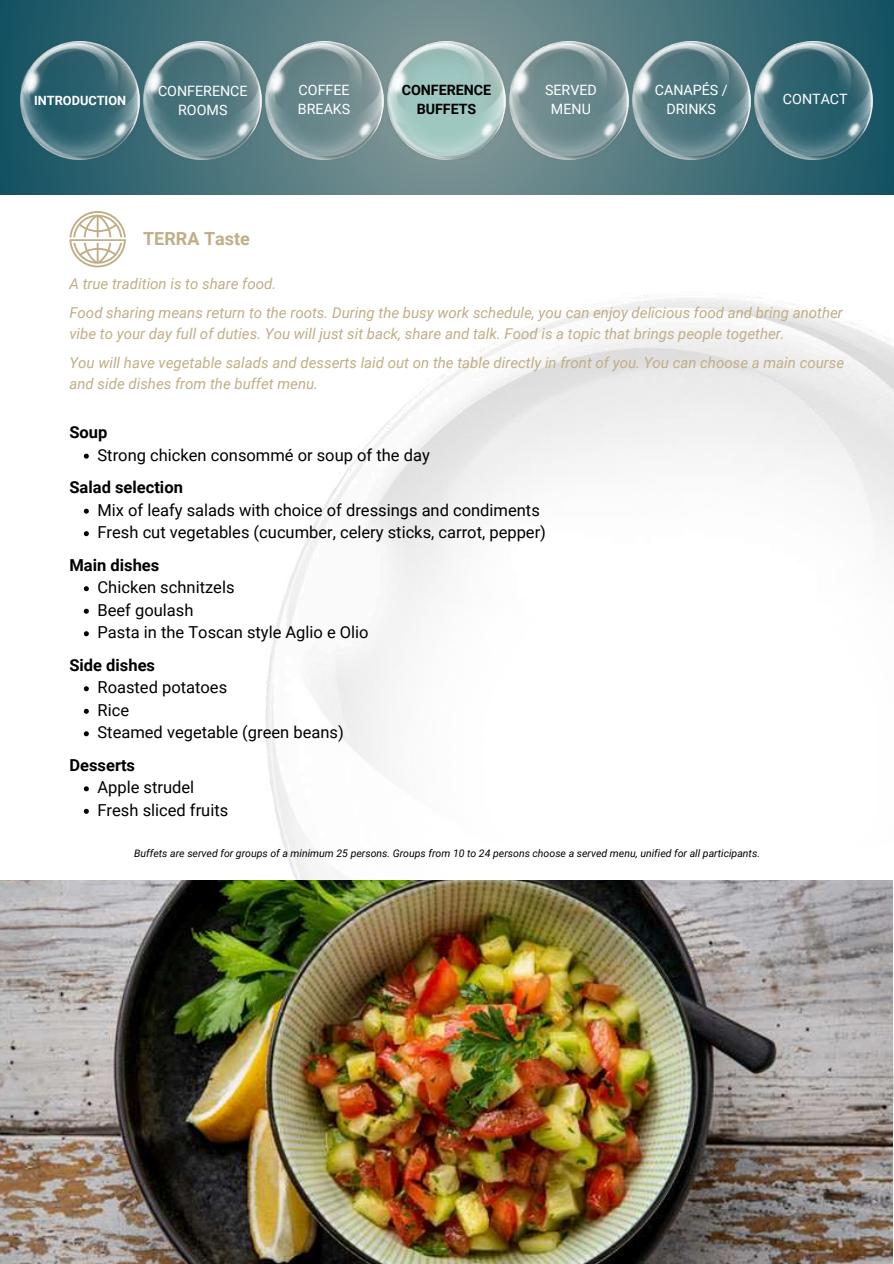
<style>
.page{position:relative;width:894px;height:1264px;background:#fff}
.page>*{position:absolute;margin:0;border:0;box-sizing:border-box;transform-origin:0 0}
.t1{font:700 18px "Roboto";color:#c0ae87}
.t2{font:16.5px/22.5px "Roboto";color:#000}
.t3{font:700 16.5px "Roboto";color:#000}
.t4{font:italic 15px/29px "Roboto";color:#c0ae87}
.t5{font:14.25px/19.2px "Roboto";color:#fff;text-align:center}
.t6{font:700 14.25px/19.2px "Roboto";color:#000;text-align:center}
.t7{font:700 12.75px "Roboto";color:#fff}
.t8{font:italic 10.5px "Roboto";color:#000}
</style>
<div class="page">
<img style="left:265px;top:292px;width:628px;height:859px">
<img style="left:0;top:880px;width:892px;height:383px">
<svg style="left:0;top:0;width:893px;height:195px;background:#47727b"></svg>
<img style="left:21px;top:41px;width:118px;height:118px">
<img style="left:265px;top:41px;width:118px;height:118px">
<img style="left:632px;top:41px;width:118px;height:118px">
<img style="left:509px;top:41px;width:119px;height:118px">
<img style="left:387px;top:41px;width:118px;height:118px">
<img style="left:143px;top:41px;width:118px;height:118px">
<img style="left:754px;top:41px;width:118px;height:118px">
<svg style="left:69px;top:211px;width:57px;height:56px"></svg>
<svg style="left:84px;top:453px;width:5px;height:5px"></svg>
<svg style="left:84px;top:508px;width:5px;height:5px"></svg>
<svg style="left:84px;top:531px;width:5px;height:5px"></svg>
<svg style="left:84px;top:586px;width:5px;height:5px"></svg>
<svg style="left:84px;top:608px;width:5px;height:5px"></svg>
<svg style="left:84px;top:631px;width:5px;height:5px"></svg>
<svg style="left:84px;top:686px;width:5px;height:5px"></svg>
<svg style="left:84px;top:708px;width:5px;height:5px"></svg>
<svg style="left:84px;top:731px;width:5px;height:5px"></svg>
<svg style="left:84px;top:786px;width:5px;height:5px"></svg>
<svg style="left:84px;top:808px;width:5px;height:5px"></svg>
<p class="t7" style="left:34px;top:91px;width:93px">INTRODUCTION</p>
<p class="t5" style="left:158px;top:81px;width:91px">CONFERENCE<br>ROOMS</p>
<p class="t5" style="left:298px;top:79px;width:54px;text-align:left">COFFEE<br>BREAKS</p>
<p class="t6" style="left:401px;top:80px;width:91px">CONFERENCE<br>BUFFETS</p>
<p class="t5" style="left:545px;top:79px;width:53px">SERVED<br>MENU</p>
<p class="t5" style="left:654px;top:79px;width:74px">CANAPÉS /<br>DRINKS</p>
<p class="t1" style="left:143px;top:226px;width:108px">TERRA Taste</p>
<p class="t5" style="left:782px;top:89px;width:66px">CONTACT</p>
<p class="t4" style="left:69px;top:268px;width:774px">A true tradition is to share food.<br>Food sharing means return to the roots. During the busy work schedule, you can enjoy delicious food and bring another</p>
<p class="t4" style="left:69px;top:318px;width:776px">vibe to your day full of duties. You will just sit back, share and talk. Food is a topic that brings people together.<br>You will have vegetable salads and desserts laid out on the table directly in front of you. You can choose a main course</p>
<p class="t4" style="left:69px;top:368px;width:250px">and side dishes from the buffet menu.</p>
<p class="t3" style="left:69px;top:420px;width:39px">Soup</p>
<p class="t2" style="left:97px;top:443px;width:334px">Strong chicken consommé or soup of the day</p>
<p class="t3" style="left:69px;top:475px;width:115px">Salad selection</p>
<p class="t2" style="left:97px;top:498px;width:450px">Mix of leafy salads with choice of dressings and condiments<br>Fresh cut vegetables (cucumber, celery sticks, carrot, pepper)</p>
<p class="t3" style="left:69px;top:553px;width:91px">Main dishes</p>
<p class="t2" style="left:97px;top:575px;width:272px">Chicken schnitzels<br>Beef goulash<br>Pasta in the Toscan style Aglio e Olio</p>
<p class="t3" style="left:69px;top:653px;width:87px">Side dishes</p>
<p class="t2" style="left:97px;top:675px;width:248px">Roasted potatoes<br>Rice<br>Steamed vegetable (green beans)</p>
<p class="t3" style="left:69px;top:753px;width:67px">Desserts</p>
<p class="t2" style="left:97px;top:775px;width:132px">Apple strudel<br>Fresh sliced fruits</p>
<p class="t8" style="left:134px;top:846px;width:627px">Buffets are served for groups of a minimum 25 persons. Groups from 10 to 24 persons choose a served menu, unified for all participants.</p>
</div>
